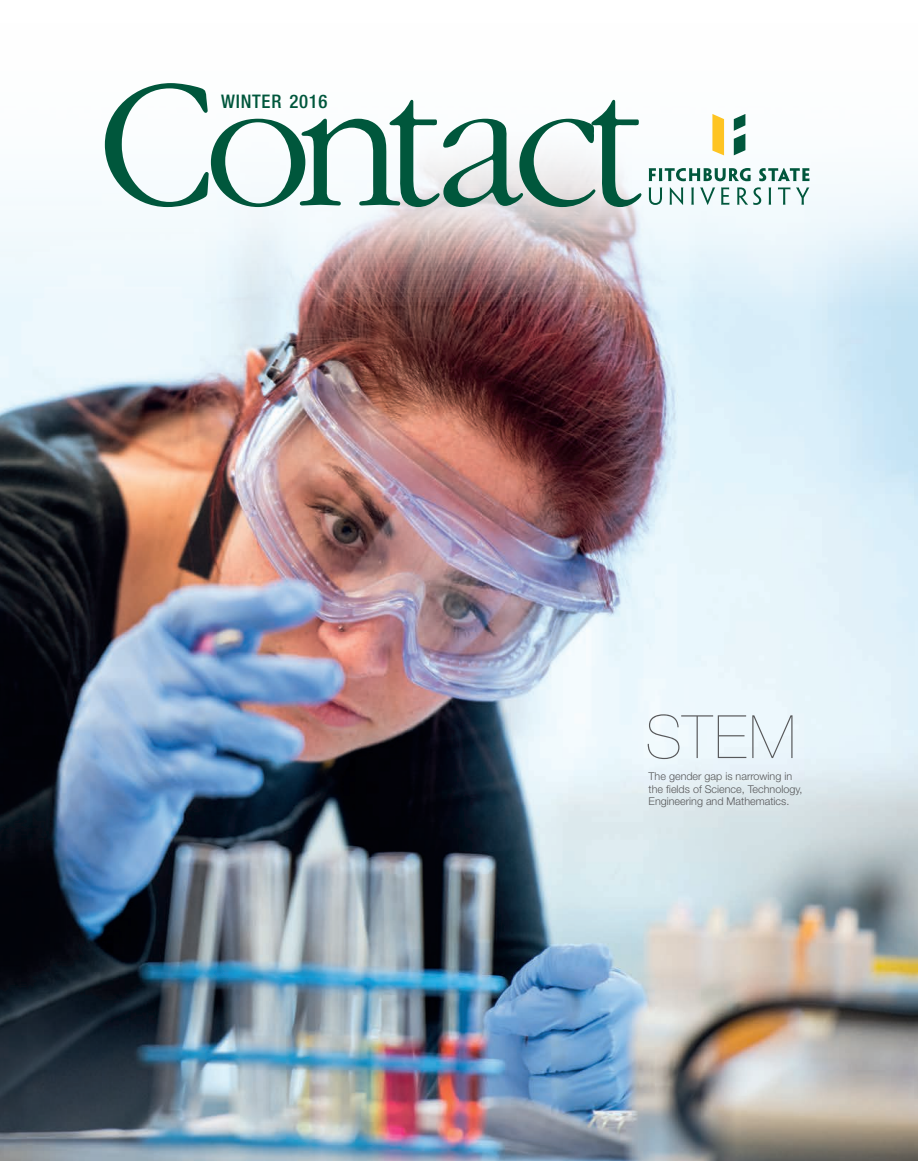
<style>
.page{position:relative;width:918px;height:1161px;background:#fff}
.page>*{position:absolute;margin:0;border:0;box-sizing:border-box;transform-origin:0 0}
.t1{font:300 190.5px "Garamond";letter-spacing:-.07em;color:#00573c}
.t2{font:200 59.85px "Helvetica Neue LT Std";color:#57585a}
.t3{font:500 condensed 18.75px "Helvetica Neue LT Std";letter-spacing:.04em;color:#00573c}
.t4{font:300 10.8px/12.9px "Helvetica Neue LT Std";color:#57585a}
</style>
<div class="page">
<img style="left:0;top:114px;width:918px;height:1047px">
<svg style="left:734px;top:114px;width:11px;height:41px"></svg>
<svg style="left:712px;top:114px;width:12px;height:41px"></svg>
<svg style="left:649px;top:168px;width:102px;height:13px"></svg>
<svg style="left:759px;top:168px;width:51px;height:13px"></svg>
<svg style="left:649px;top:188px;width:13px;height:17px"></svg>
<svg style="left:670px;top:187px;width:13px;height:18px"></svg>
<svg style="left:691px;top:188px;width:3px;height:17px"></svg>
<svg style="left:700px;top:188px;width:15px;height:17px"></svg>
<svg style="left:721px;top:188px;width:8px;height:17px"></svg>
<svg style="left:737px;top:187px;width:24px;height:18px"></svg>
<svg style="left:769px;top:188px;width:2px;height:17px"></svg>
<svg style="left:778px;top:188px;width:12px;height:17px"></svg>
<svg style="left:796px;top:188px;width:13px;height:17px"></svg>
<h1 class="t1" style="left:98px;top:44px;width:546px">Contact</h1>
<h3 class="t3" style="left:221px;top:90px;width:108px">WINTER 2016</h3>
<h2 class="t2" style="left:646px;top:702px;width:152px">STEM</h2>
<p class="t4" style="left:649px;top:769px;width:155px">The gender gap is narrowing in the fields of Science, Technology,<br>Engineering and Mathematics.</p>
</div>
